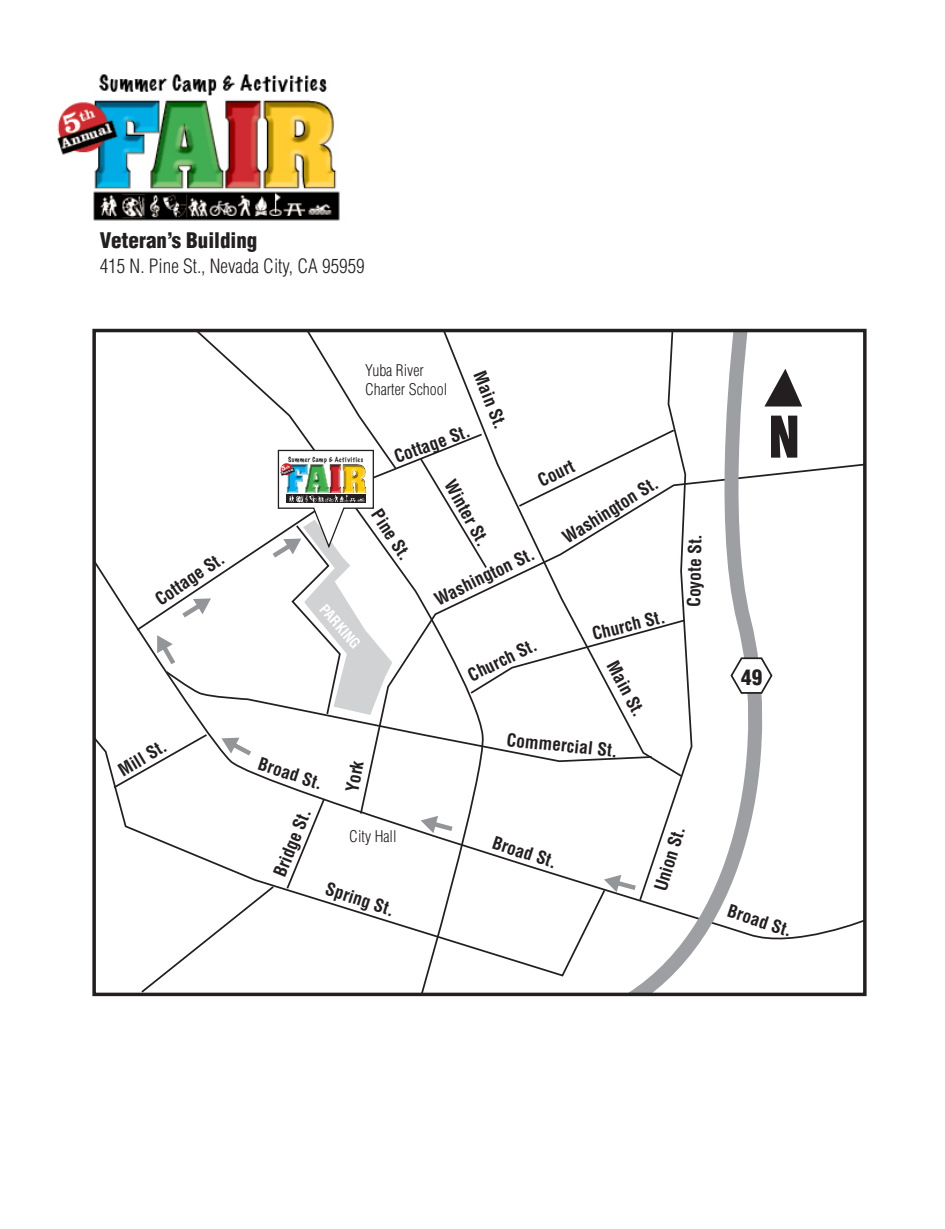
<style>
.page{position:relative;width:945px;height:1229px;background:#fff}
.page>*{position:absolute;margin:0;border:0;box-sizing:border-box;transform-origin:0 0}
.t1{font:900 condensed 56px "Helvetica";color:#231f20}
.t2{font:700 32.55px "Aachen";color:#d1232a}
.t3{font:900 condensed 21px "Helvetica";color:#231f20}
.t4{font:300 condensed 19.25px "Helvetica";color:#231f20}
.t5{font:700 condensed 17.5px "Helvetica";color:#231f20}
.t6{font:300 condensed 15.75px/18.9px "Helvetica";color:#231f20}
.t7{font:700 condensed 14.35px "Helvetica";color:#fff}
.t8{font:100 6.48px "Marker Felt";letter-spacing:.08em;color:#231f20}
.t9{font:700 3.5px "Clarendon";color:#fff}
.s1{color:#feca0a}
</style>
<div class="page">
<img style="left:57px;top:74px;width:283px;height:147px">
<svg style="left:788px;top:375px;width:14px;height:31px"></svg>
<svg style="left:693px;top:334px;width:95px;height:618px"></svg>
<svg style="left:729px;top:656px;width:45px;height:38px"></svg>
<svg style="left:112px;top:330px;width:581px;height:664px"></svg>
<p class="t3" style="left:100px;top:227px;width:159px">Veteran’s Building</p>
<p class="t4" style="left:100px;top:254px;width:267px">415 N. Pine St., Nevada City, CA 95959</p>
<p class="t5" style="left:151px;top:591px;width:81px;rotate:-34deg">Cottage St.</p>
<p class="t5" style="left:114px;top:762px;width:55px;rotate:-31deg">Mill St.</p>
<p class="t6" style="left:365px;top:361px;width:84px">Yuba River<br>Charter School</p>
<p class="t5" style="left:489px;top:368px;width:62px;rotate:68deg">Main St.</p>
<p class="t5" style="left:391px;top:447px;width:81px;rotate:-20deg">Cottage St.</p>
<p class="t8" style="left:288px;top:454px;width:77px">Summer Camp &amp; Activities</p>
<h2 class="t2" style="left:329px;top:455px;width:39px">I<span class="s1">R</span></h2>
<p class="t5" style="left:534px;top:472px;width:39px;rotate:-26deg">Court</p>
<p class="t9" style="left:281px;top:471px;width:14px;rotate:-18deg">Annual</p>
<p class="t5" style="left:459px;top:476px;width:74px;rotate:61deg">Winter St.</p>
<p class="t5" style="left:558px;top:529px;width:111px;rotate:-32deg">Washington St.</p>
<p class="t5" style="left:385px;top:505px;width:58px;rotate:57deg">Pine St.</p>
<p class="t5" style="left:431px;top:590px;width:111px;rotate:-26deg">Washington St.</p>
<p class="t7" style="left:329px;top:600px;width:55px;rotate:49deg">PARKING</p>
<p class="t5" style="left:590px;top:623px;width:76px;rotate:-14deg">Church St.</p>
<p class="t5" style="left:464px;top:666px;width:76px;rotate:-26deg">Church St.</p>
<p class="t5" style="left:622px;top:656px;width:62px;rotate:62deg">Main St.</p>
<p class="t5" style="left:262px;top:752px;width:68px;rotate:18deg">Broad St.</p>
<p class="t5" style="left:341px;top:789px;width:33px;rotate:-80deg">York</p>
<p class="t5" style="left:508px;top:728px;width:113px;rotate:6deg">Commercial St.</p>
<p class="t5" style="left:683px;top:607px;width:75px;rotate:-89deg">Coyote St.</p>
<p class="t5" style="left:269px;top:871px;width:73px;rotate:-68deg">Bridge St.</p>
<p class="t6" style="left:349px;top:826px;width:49px">City Hall</p>
<p class="t5" style="left:329px;top:877px;width:73px;rotate:18deg">Spring St.</p>
<p class="t5" style="left:497px;top:831px;width:68px;rotate:18deg">Broad St.</p>
<p class="t5" style="left:650px;top:887px;width:68px;rotate:-73deg">Union St.</p>
<p class="t1" style="left:769px;top:401px;width:33px">N</p>
<p class="t3" style="left:741px;top:663px;width:22px">49</p>
<p class="t5" style="left:732px;top:899px;width:68px;rotate:18deg">Broad St.</p>
</div>
